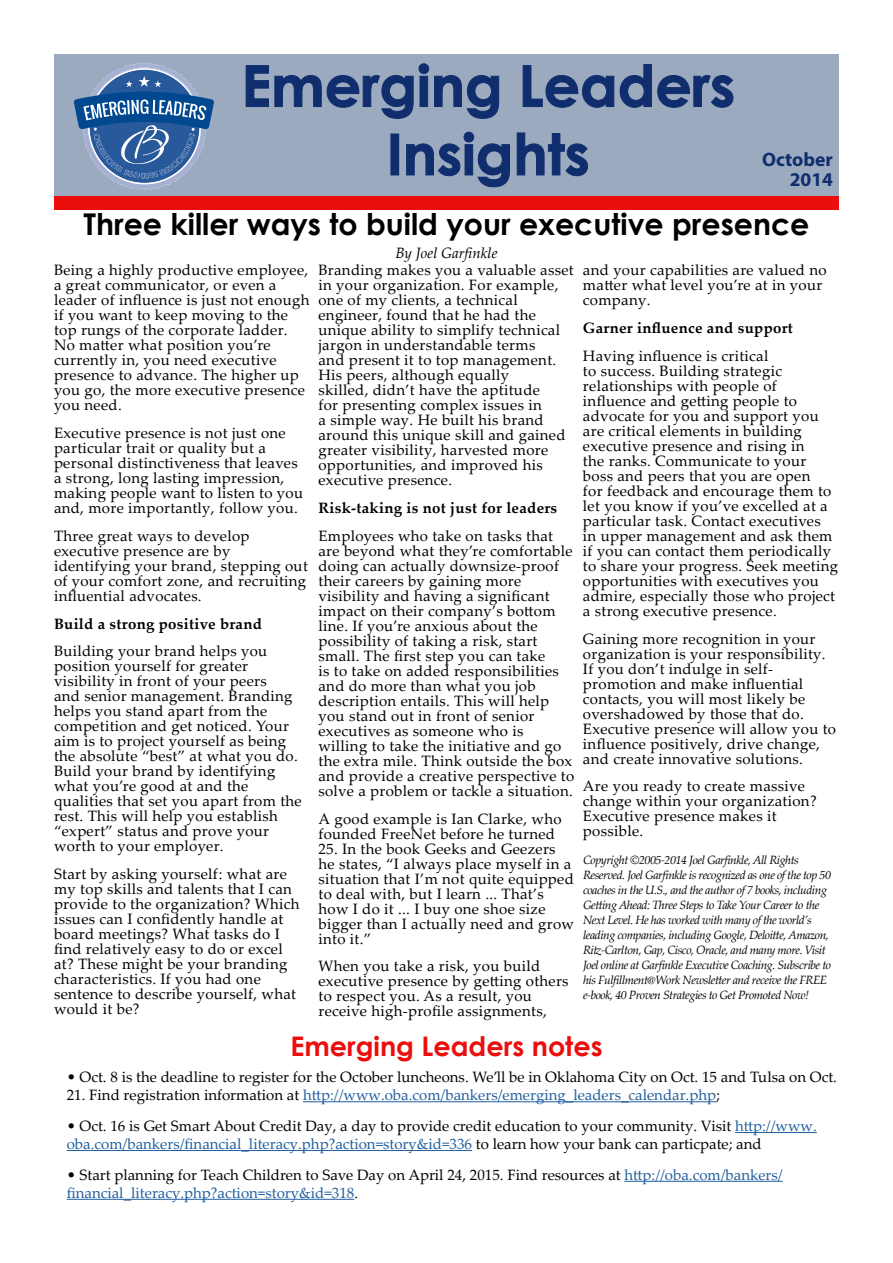
<style>
.page{position:relative;width:893px;height:1263px;background:#fff}
.page>*{position:absolute;margin:0;border:0;box-sizing:border-box;transform-origin:0 0}
.t1{font:700 57px/68.4px "Century Gothic";color:#102d6e;text-align:center}
.t2{font:700 30px "Century Gothic";color:#000}
.t3{font:700 27px "Century Gothic";color:#ec0d0d}
.t4{font:700 19.5px/19.5px "Myriad Pro";color:#102d6e;text-align:right}
.t5{font:15px/15px "Palatino Linotype";letter-spacing:.02em;color:#000}
.t6{font:15px/18px "Palatino Linotype";color:#000}
.t7{font:15px "Palatino Linotype";color:#215e9e}
.t8{font:700 15px "Palatino Linotype";letter-spacing:.02em;color:#000}
.t9{font:italic 15px "Palatino Linotype";color:#000}
.t10{font:italic 12px/15px "Palatino Linotype";letter-spacing:-.04em;color:#000}
.s1{color:#000}
.s2{color:#215e9e}
</style>
<div class="page">
<div style="left:54px;top:54px;width:785px;height:142px;background:#9caabf"></div>
<div style="left:54px;top:196px;width:785px;height:13px;background:#ec0d0d"></div>
<svg style="left:245px;top:63px;width:254px;height:56px"></svg>
<svg style="left:522px;top:64px;width:212px;height:44px"></svg>
<div style="left:391px;top:134px;width:8px;height:41px;border:1px solid #102d6e"></div>
<svg style="left:406px;top:131px;width:104px;height:57px"></svg>
<svg style="left:516px;top:132px;width:72px;height:44px"></svg>
<hr style="left:303px;top:1101px;width:413px;height:1px;background:#215e9e">
<hr style="left:735px;top:1132px;width:82px;height:1px;background:#215e9e">
<hr style="left:67px;top:1150px;width:405px;height:1px;background:#215e9e">
<hr style="left:624px;top:1181px;width:159px;height:1px;background:#215e9e">
<hr style="left:67px;top:1199px;width:287px;height:1px;background:#215e9e">
<svg style="left:74px;top:62px;width:140px;height:128px"></svg>
<h1 class="t1" style="left:241px;top:49px;width:495px">Emerging Leaders<br>Insights</h1>
<h2 class="t2" style="left:83px;top:201px;width:727px">Three killer ways to build your executive presence</h2>
<p class="t9" style="left:395px;top:242px;width:104px">By Joel Garfinkle</p>
<p class="t5" style="left:54px;top:262px;width:257px">Being a highly productive employee, a great communicator, or even a leader of influence is just not enough if you want to keep moving to the top rungs of the corporate ladder.<br>No matter what position you’re currently in, you need executive presence to advance. The higher up you go, the more executive presence you need.</p>
<p class="t5" style="left:54px;top:425px;width:251px">Executive presence is not just one particular trait or quality but a personal distinctiveness that leaves a strong, long lasting impression, making people want to listen to you and, more importantly, follow you.</p>
<p class="t5" style="left:54px;top:528px;width:255px">Three great ways to develop executive presence are by identifying your brand, stepping out of your comfort zone, and recruiting influential advocates.</p>
<p class="t8" style="left:54px;top:613px;width:210px">Build a strong positive brand</p>
<p class="t5" style="left:54px;top:643px;width:249px">Building your brand helps you position yourself for greater visibility in front of your peers<br>and senior management. Branding helps you stand apart from the competition and get noticed. Your aim is to project yourself as being the absolute “best” at what you do.<br>Build your brand by identifying what you’re good at and the qualities that set you apart from the rest. This will help you establish “expert” status and prove your worth to your employer.</p>
<p class="t5" style="left:54px;top:866px;width:247px">Start by asking yourself: what are my top skills and talents that I can provide to the organization? Which issues can I confidently handle at board meetings? What tasks do I find relatively easy to do or excel at? These might be your branding characteristics. If you had one sentence to describe yourself, what would it be?</p>
<h3 class="t4" style="left:762px;top:149px;width:72px">October<br>2014</h3>
<p class="t5" style="left:583px;top:262px;width:245px">and your capabilities are valued no matter what level you’re at in your company.</p>
<p class="t8" style="left:583px;top:317px;width:211px">Garner influence and support</p>
<p class="t5" style="left:583px;top:347px;width:257px">Having influence is critical<br>to success. Building strategic relationships with people of influence and getting people to advocate for you and support you are critical elements in building executive presence and rising in<br>the ranks. Communicate to your boss and peers that you are open<br>for feedback and encourage them to let you know if you’ve excelled at a particular task. Contact executives<br>in upper management and ask them if you can contact them periodically to share your progress. Seek meeting opportunities with executives you admire, especially those who project a strong executive presence.</p>
<p class="t5" style="left:583px;top:630px;width:255px">Gaining more recognition in your organization is your responsibility.<br>If you don’t indulge in self&shy;promotion and make influential contacts, you will most likely be overshadowed by those that do.<br>Executive presence will allow you to influence positively, drive change, and create innovative solutions.</p>
<p class="t5" style="left:583px;top:778px;width:235px">Are you ready to create massive change within your organization?<br>Executive presence makes it possible.</p>
<p class="t10" style="left:583px;top:852px;width:250px">Copyright ©2005-2014 Joel Garfinkle, All Rights Reserved. Joel Garfinkle is recognized as one of the top 50 coaches in the U.S., and the author of 7 books, including Getting Ahead: Three Steps to Take Your Career to the Next Level. He has worked with many of the world’s leading companies, including Google, Deloitte, Amazon, Ritz-Carlton, Gap, Cisco, Oracle, and many more. Visit Joel online at Garfinkle Executive Coaching. Subscribe to his Fulfillment@Work Newsletter and receive the FREE e-book, 40 Proven Strategies to Get Promoted Now!</p>
<h3 class="t3" style="left:290px;top:1025px;width:314px">Emerging Leaders notes</h3>
<p class="t6" style="left:67px;top:1067px;width:772px">• Oct. 8 is the deadline to register for the October luncheons. We’ll be in Oklahoma City on Oct. 15 and Tulsa on Oct.</p>
<p class="t7" style="left:67px;top:1084px;width:655px"><span class="s1">21. Find registration information at</span> http://www.oba.com/bankers/emerging_leaders_calendar.php<span class="s1">;</span></p>
<p class="t6" style="left:67px;top:1116px;width:752px">• Oct. 16 is Get Smart About Credit Day, a day to provide credit education to your community. Visit <span class="s2">http://www. oba.com/bankers/financial_literacy.php?action=story&amp;id=336</span> to learn how your bank can particpate; and</p>
<p class="t6" style="left:67px;top:1165px;width:717px">• Start planning for Teach Children to Save Day on April 24, 2015. Find resources at <span class="s2">http://oba.com/bankers/ financial_literacy.php?action=story&amp;id=318</span>.</p>
<p class="t5" style="left:318px;top:262px;width:257px">Branding makes you a valuable asset in your organization. For example, one of my clients, a technical engineer, found that he had the unique ability to simplify technical jargon in understandable terms<br>and present it to top management.<br>His peers, although equally<br>skilled, didn’t have the aptitude<br>for presenting complex issues in<br>a simple way. He built his brand around this unique skill and gained greater visibility, harvested more opportunities, and improved his executive presence.</p>
<p class="t8" style="left:318px;top:497px;width:240px">Risk-taking is not just for leaders</p>
<p class="t5" style="left:318px;top:528px;width:257px">Employees who take on tasks that are beyond what they’re comfortable doing can actually downsize-proof their careers by gaining more visibility and having a significant impact on their company’s bottom line. If you’re anxious about the possibility of taking a risk, start small. The first step you can take<br>is to take on added responsibilities and do more than what you job description entails. This will help you stand out in front of senior executives as someone who is willing to take the initiative and go the extra mile. Think outside the box and provide a creative perspective to solve a problem or tackle a situation.</p>
<p class="t5" style="left:318px;top:810px;width:245px">A good example is Ian Clarke, who founded FreeNet before he turned</p>
<p class="t5" style="left:318px;top:840px;width:257px">25. In the book Geeks and Geezers he states, “I always place myself in a situation that I’m not quite equipped to deal with, but I learn ... That’s how I do it ... I buy one shoe size bigger than I actually need and grow into it.”</p>
<p class="t5" style="left:318px;top:958px;width:252px">When you take a risk, you build executive presence by getting others to respect you. As a result, you receive high-profile assignments,</p>
</div>
